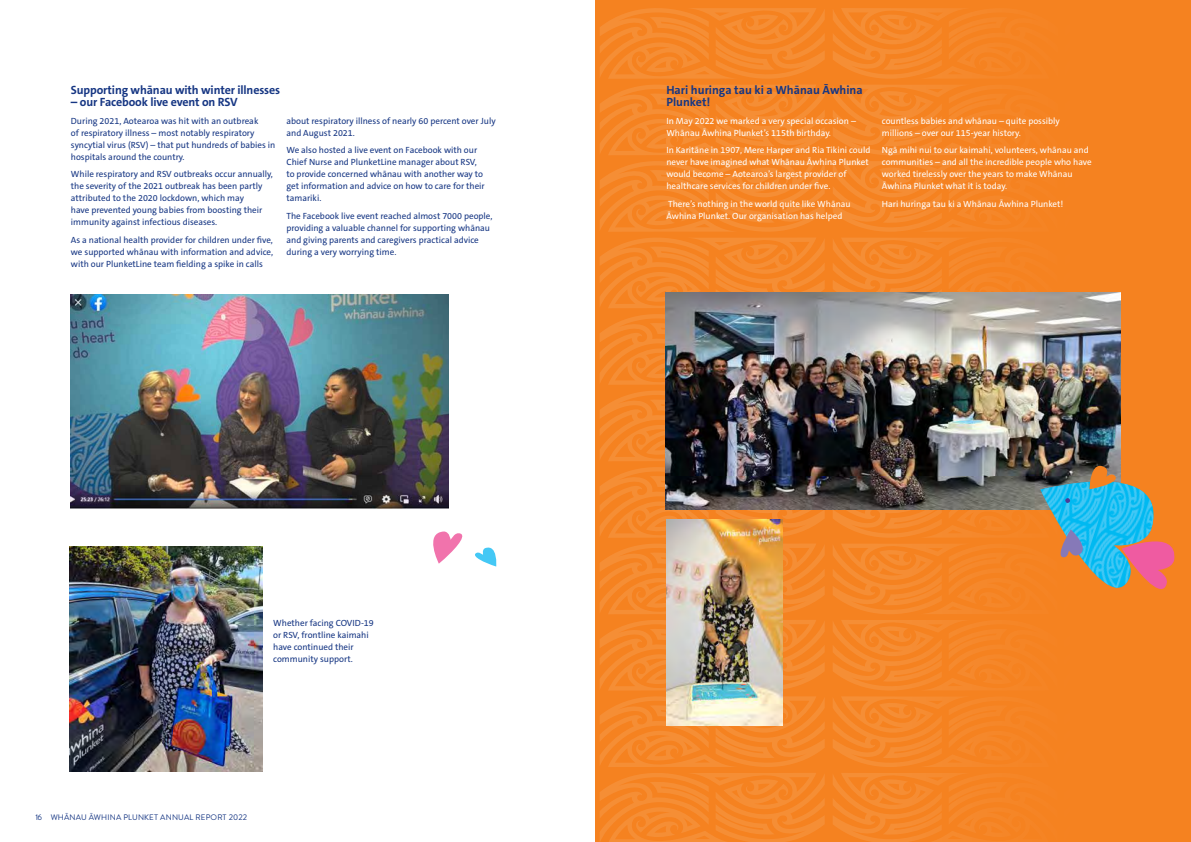
<style>
.page{position:relative;width:1191px;height:842px;background:#fff}
.page>*{position:absolute;margin:0;border:0;box-sizing:border-box;transform-origin:0 0}
.t1{font:700 12px/12px "The Sans C5";letter-spacing:-.01em;color:#163683}
.t2{font:9px/12px "The Sans C5";color:#163683}
.t3{font:9px/12px "The Sans C5";color:#fff}
.t4{font:8px "Brandon Text";letter-spacing:.02em;color:#163683}
</style>
<div class="page">
<div style="left:595px;top:0;width:596px;height:842px;background:#f58220"></div>
<svg style="left:600px;top:8px;width:224px;height:834px"></svg>
<img style="left:666px;top:520px;width:117px;height:206px">
<img style="left:71px;top:294px;width:378px;height:215px">
<img style="left:666px;top:292px;width:166px;height:217px">
<svg style="left:433px;top:531px;width:64px;height:35px"></svg>
<svg style="left:832px;top:8px;width:343px;height:834px"></svg>
<img style="left:70px;top:546px;width:192px;height:225px">
<h1 class="t1" style="left:71px;top:84px;width:211px">Supporting whānau with winter illnesses</h1>
<h1 class="t1" style="left:71px;top:96px;width:168px">– our Facebook live event on RSV</h1>
<p class="t2" style="left:71px;top:115px;width:206px">During 2021, Aotearoa was hit with an outbreak<br>of respiratory illness – most notably respiratory syncytial virus (RSV) – that put hundreds of babies in hospitals around the country.</p>
<p class="t2" style="left:71px;top:168px;width:203px">While respiratory and RSV outbreaks occur annually, the severity of the 2021 outbreak has been partly attributed to the 2020 lockdown, which may<br>have prevented young babies from boosting their immunity against infectious diseases.</p>
<p class="t2" style="left:71px;top:234px;width:204px;text-align:justify">As a national health provider for children under five, we supported whānau with information and advice, with our PlunketLine team fielding a spike in calls</p>
<p class="t2" style="left:286px;top:115px;width:211px">about respiratory illness of nearly 60 percent over July and August 2021.</p>
<p class="t2" style="left:286px;top:144px;width:200px">We also hosted a live event on Facebook with our Chief Nurse and PlunketLine manager about RSV, to provide concerned whānau with another way to get information and advice on how to care for their tamariki.</p>
<p class="t2" style="left:286px;top:210px;width:208px">The Facebook live event reached almost 7000 people, providing a valuable channel for supporting whānau and giving parents and caregivers practical advice during a very worrying time.</p>
<p class="t2" style="left:273px;top:617px;width:102px">Whether facing COVID-19 or RSV, frontline kaimahi have continued their community support.</p>
<p class="t4" style="left:35px;top:812px;width:213px">16 WHĀNAU ĀWHINA PLUNKET ANNUAL REPORT 2022</p>
<h1 class="t1" style="left:666px;top:84px;width:198px">Hari huringa tau ki a Whānau Āwhina<br>Plunket!</h1>
<p class="t3" style="left:666px;top:115px;width:191px">In May 2022 we marked a very special occasion –<br>Whānau Āwhina Plunket’s 115th birthday.</p>
<p class="t3" style="left:666px;top:144px;width:205px">In Karitāne in 1907, Mere Harper and Ria Tikini could never have imagined what Whānau Āwhina Plunket would become – Aotearoa’s largest provider of healthcare services for children under five.</p>
<p class="t3" style="left:666px;top:198px;width:186px">There’s nothing in the world quite like Whānau<br>Āwhina Plunket. Our organisation has helped</p>
<p class="t3" style="left:882px;top:115px;width:179px">countless babies and whānau – quite possibly millions – over our 115-year history.</p>
<p class="t3" style="left:882px;top:144px;width:211px">Ngā mihi nui to our kaimahi, volunteers, whānau and communities – and all the incredible people who have worked tirelessly over the years to make Whānau Āwhina Plunket what it is today.</p>
<p class="t3" style="left:882px;top:198px;width:183px">Hari huringa tau ki a Whānau Āwhina Plunket!</p>
</div>
